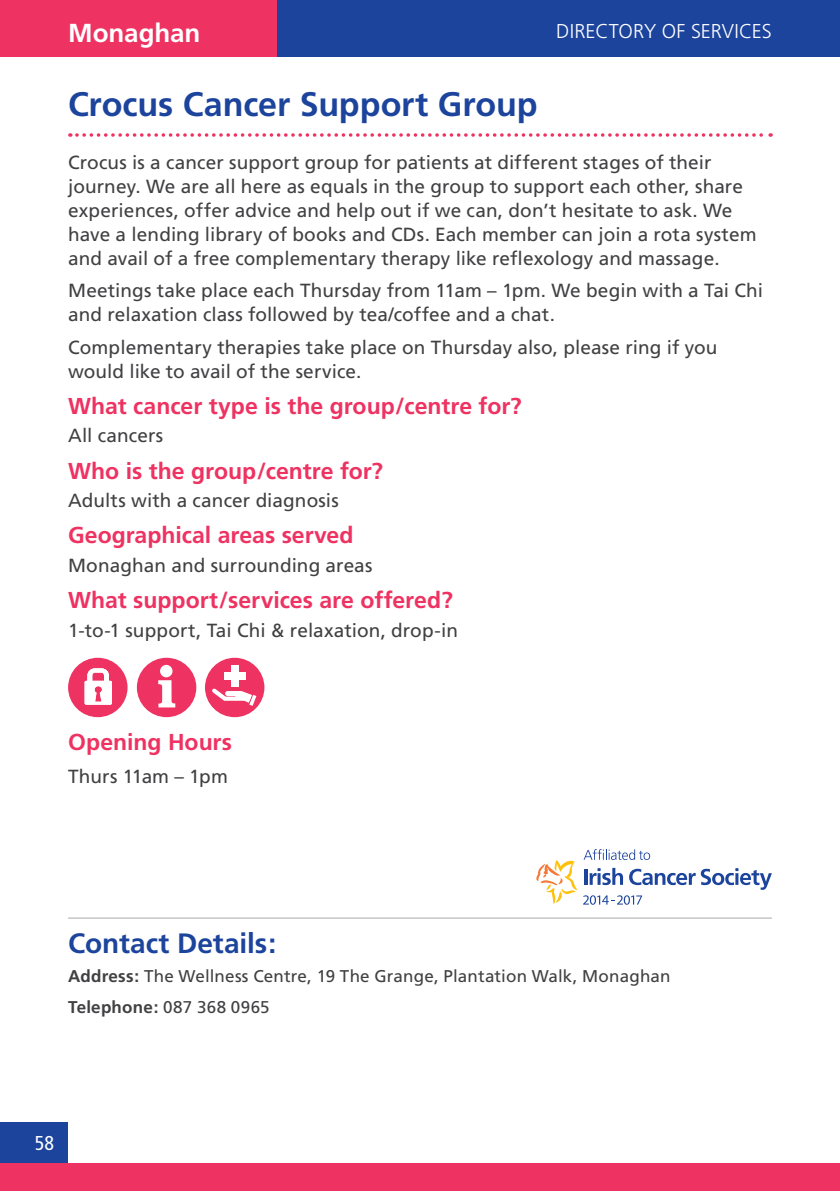
<style>
.page{position:relative;width:840px;height:1191px;background:#fff}
.page>*{position:absolute;margin:0;border:0;box-sizing:border-box;transform-origin:0 0}
.t1{font:700 34px "Frutiger";letter-spacing:-.005em;color:#1c449c}
.t2{font:700 28px "Frutiger";color:#1c449c}
.t3{font:700 26px "Frutiger";letter-spacing:-.005em;color:#fff}
.t4{font:700 23px "Frutiger";color:#ee3261}
.t5{font:300 20px "Frutiger";letter-spacing:.005em;color:#fff}
.t6{font:condensed 20px "Frutiger";color:#fff}
.t7{font:19px/24px "Frutiger";letter-spacing:.005em;color:#414042}
.t8{font:17px/30.4px "Frutiger";letter-spacing:.01em;color:#414042}
.s1{font-weight:700}
</style>
<div class="page">
<div style="left:0;top:1123px;width:68px;height:51px;background:#1c449c"></div>
<div style="left:0;top:0;width:839px;height:57px;background:#1c449c"></div>
<div style="left:0;top:1163px;width:839px;height:28px;background:#ee3261"></div>
<div style="left:0;top:0;width:276px;height:57px;background:#ee3261"></div>
<svg style="left:536px;top:849px;width:235px;height:55px"></svg>
<div style="left:68px;top:658px;width:59px;height:59px;background:#ee3261;border-radius:50%"></div>
<svg style="left:85px;top:668px;width:27px;height:36px"></svg>
<div style="left:137px;top:658px;width:59px;height:59px;background:#ee3261;border-radius:50%"></div>
<svg style="left:158px;top:680px;width:17px;height:27px"></svg>
<div style="left:160px;top:665px;width:12px;height:12px;background:#fff;border-radius:50%"></div>
<div style="left:205px;top:658px;width:59px;height:59px;background:#ee3261;border-radius:50%"></div>
<svg style="left:212px;top:688px;width:44px;height:18px"></svg>
<div style="left:231px;top:665px;width:7px;height:22px;background:#fff"></div>
<div style="left:224px;top:672px;width:21px;height:7px;background:#fff"></div>
<svg style="left:77px;top:133px;width:693px;height:4px"></svg>
<hr style="left:68px;top:917px;width:703px;height:1px;background:#a7a9ac">
<h3 class="t3" style="left:68px;top:18px;width:134px">Monaghan</h3>
<p class="t5" style="left:556px;top:19px;width:217px">DIRECTORY OF SERVICES</p>
<h1 class="t1" style="left:68px;top:84px;width:471px">Crocus Cancer Support Group</h1>
<p class="t7" style="left:68px;top:150px;width:689px">Crocus is a cancer support group for patients at different stages of their journey. We are all here as equals in the group to support each other, share experiences, offer advice and help out if we can, don’t hesitate to ask. We have a lending library of books and CDs. Each member can join a rota system and avail of a free complementary therapy like reflexology and massage.</p>
<p class="t7" style="left:68px;top:278px;width:696px">Meetings take place each Thursday from 11am – 1pm. We begin with a Tai Chi and relaxation class followed by tea/coffee and a chat.</p>
<p class="t7" style="left:68px;top:335px;width:650px">Complementary therapies take place on Thursday also, please ring if you would like to avail of the service.</p>
<p class="t4" style="left:68px;top:392px;width:454px">What cancer type is the group/centre for?</p>
<p class="t7" style="left:68px;top:423px;width:97px">All cancers</p>
<p class="t4" style="left:68px;top:457px;width:316px">Who is the group/centre for?</p>
<p class="t7" style="left:68px;top:488px;width:272px">Adults with a cancer diagnosis</p>
<p class="t4" style="left:68px;top:522px;width:287px">Geographical areas served</p>
<p class="t7" style="left:68px;top:553px;width:306px">Monaghan and surrounding areas</p>
<p class="t4" style="left:68px;top:586px;width:386px">What support/services are offered?</p>
<p class="t7" style="left:68px;top:618px;width:391px">1-to-1 support, Tai Chi &amp; relaxation, drop-in</p>
<p class="t4" style="left:68px;top:728px;width:165px">Opening Hours</p>
<p class="t7" style="left:68px;top:764px;width:161px">Thurs 11am – 1pm</p>
<h2 class="t2" style="left:68px;top:926px;width:209px">Contact Details:</h2>
<p class="t8" style="left:68px;top:960px;width:603px"><span class="s1">Address:</span> The Wellness Centre, 19 The Grange, Plantation Walk, Monaghan<br><span class="s1">Telephone:</span> 087 368 0965</p>
<p class="t6" style="left:35px;top:1131px;width:21px">58</p>
</div>
